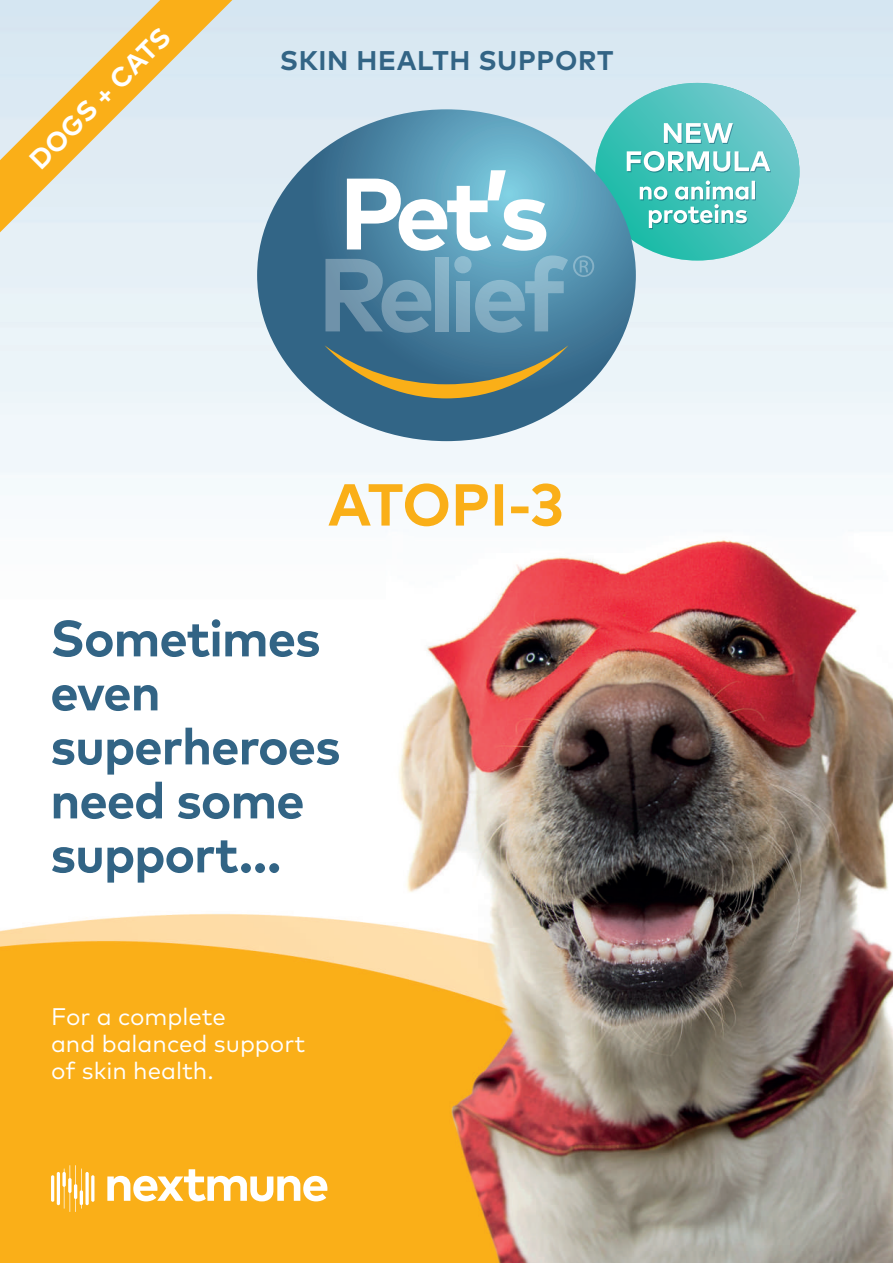
<style>
.page{position:relative;width:893px;height:1263px;background:#fff}
.page>*{position:absolute;margin:0;border:0;box-sizing:border-box;transform-origin:0 0}
.t1{font:700 51px/54px "FF Mark Pro";letter-spacing:-.02em;color:#326485}
.t2{font:700 27px "FF Mark Pro";letter-spacing:.025em;color:#326485}
.t3{font:700 27px "FF Mark Pro";color:#fff}
.t4{font:24px/27px "FF Mark Pro";color:#fff}
</style>
<div class="page">
<img style="left:0;top:0;width:893px;height:1263px">
<svg style="left:595px;top:83px;width:204px;height:178px;background:#50c3be"></svg>
<svg style="left:640px;top:181px;width:116px;height:48px"></svg>
<svg style="left:636px;top:151px;width:135px;height:22px"></svg>
<svg style="left:664px;top:123px;width:70px;height:21px"></svg>
<svg style="left:0;top:0;width:232px;height:232px;background:#e4dab9"></svg>
<svg style="left:328px;top:483px;width:233px;height:43px"></svg>
<svg style="left:257px;top:109px;width:379px;height:332px;background:#7aa6ba"></svg>
<svg style="left:325px;top:170px;width:269px;height:163px;background:#79a9c0"></svg>
<svg style="left:324px;top:345px;width:244px;height:53px;background:#5b7775"></svg>
<svg style="left:107px;top:1169px;width:220px;height:32px"></svg>
<svg style="left:64px;top:1165px;width:18px;height:47px"></svg>
<hr style="left:91px;top:1175px;width:3px;height:27px;background:#fff;border-radius:2px">
<svg style="left:85px;top:1172px;width:4px;height:33px"></svg>
<hr style="left:80px;top:1190px;width:3px;height:15px;background:#fff;border-radius:2px">
<hr style="left:74px;top:1184px;width:3px;height:15px;background:#fff;border-radius:2px">
<svg style="left:68px;top:1178px;width:4px;height:15px"></svg>
<svg style="left:62px;top:1172px;width:4px;height:15px"></svg>
<hr style="left:57px;top:1172px;width:3px;height:33px;background:#fff;border-radius:2px">
<hr style="left:51px;top:1175px;width:3px;height:27px;background:#fff;border-radius:2px">
<p class="t3" style="left:20px;top:149px;width:188px;rotate:-45deg">DOGS + CATS</p>
<p class="t2" style="left:280px;top:40px;width:335px">SKIN HEALTH SUPPORT</p>
<h1 class="t1" style="left:50px;top:607px;width:292px">Sometimes even superheroes need some support…</h1>
<p class="t4" style="left:51px;top:1001px;width:256px">For a complete<br>and balanced support of skin health.</p>
</div>
